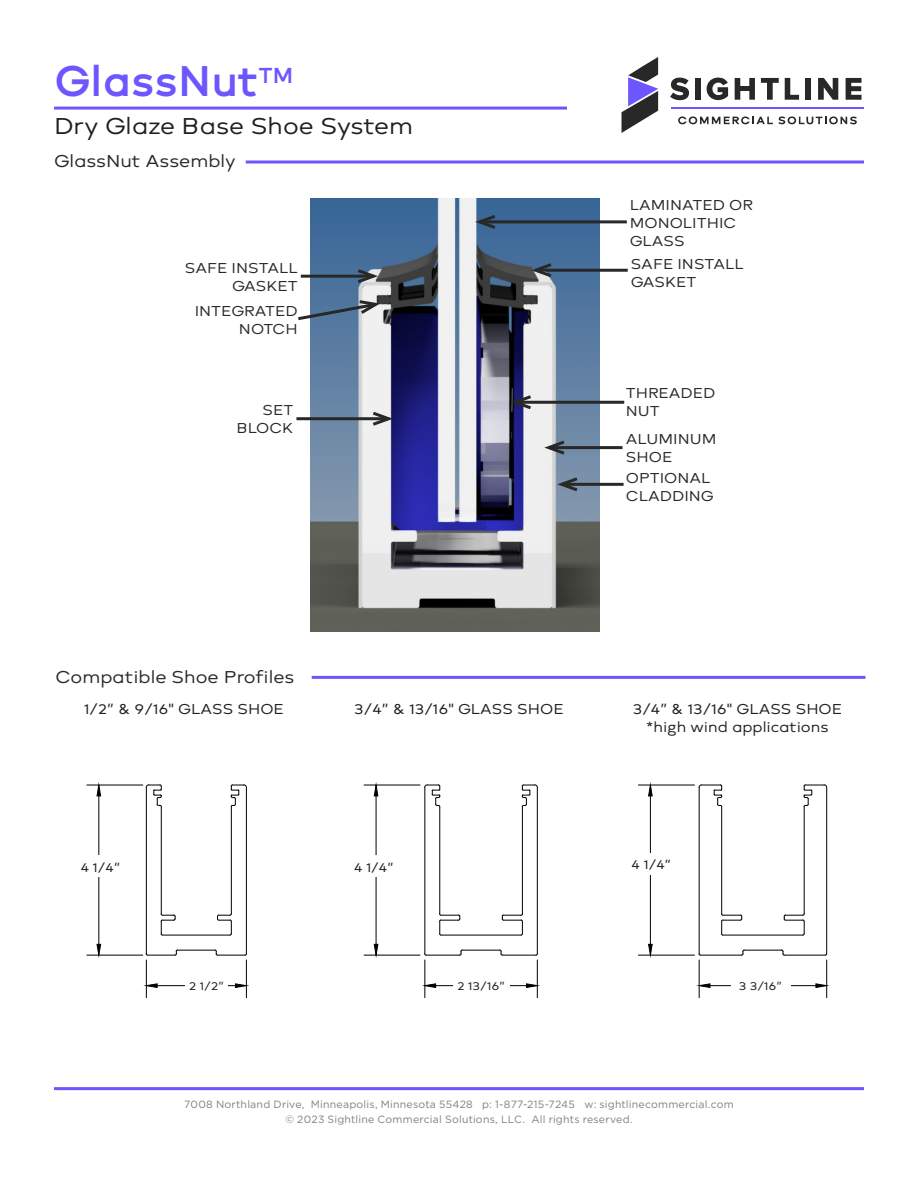
<style>
.page{position:relative;width:918px;height:1188px;background:#fff}
.page>*{position:absolute;margin:0;border:0;box-sizing:border-box;transform-origin:0 0}
.t1{font:700 45px "Brooklyn";letter-spacing:-.01em;color:#6c57ff;scale:.95 1}
.t2{font:24px "Brooklyn";color:#231f20}
.t3{font:18px "Brooklyn";color:#282828}
.t4{font:15px/18px "Brooklyn";color:#282828}
.t5{font:15px "Brooklyn";color:#231f20}
.t6{font:13.5px "Brooklyn";color:#231f20}
.t7{font:12px "Brooklyn";color:#231f20}
.t8{font:10.5px/15.1px "Gotham";letter-spacing:.02em;color:#7f7f7f;text-align:center}
</style>
<div class="page">
<hr style="left:54px;top:107px;width:513px;height:3px;background:#6c57ff">
<hr style="left:54px;top:1087px;width:810px;height:3px;background:#6c57ff">
<svg style="left:622px;top:57px;width:36px;height:76px"></svg>
<svg style="left:818px;top:78px;width:20px;height:22px"></svg>
<hr style="left:672px;top:107px;width:192px;height:2px;background:#6c57ff">
<svg style="left:707px;top:77px;width:21px;height:23px"></svg>
<svg style="left:735px;top:78px;width:20px;height:22px"></svg>
<svg style="left:846px;top:78px;width:16px;height:22px"></svg>
<svg style="left:670px;top:77px;width:19px;height:24px"></svg>
<svg style="left:761px;top:78px;width:18px;height:22px"></svg>
<svg style="left:785px;top:78px;width:14px;height:22px"></svg>
<div style="left:695px;top:78px;width:6px;height:22px;background:#282828"></div>
<div style="left:805px;top:78px;width:6px;height:22px;background:#282828"></div>
<svg style="left:678px;top:116px;width:179px;height:9px"></svg>
<img style="left:310px;top:199px;width:289px;height:432px">
<hr style="left:312px;top:676px;width:553px;height:3px;background:#6c57ff">
<svg style="left:246px;top:160px;width:618px;height:4px;background:#9080ff"></svg>
<hr style="left:87px;top:785px;width:56px;height:1px;background:#000">
<hr style="left:87px;top:955px;width:56px;height:1px;background:#000">
<hr style="left:99px;top:796px;width:1px;height:148px;background:#000">
<svg style="left:96px;top:784px;width:5px;height:13px"></svg>
<svg style="left:96px;top:944px;width:5px;height:12px"></svg>
<hr style="left:146px;top:960px;width:1px;height:38px;background:#000">
<hr style="left:246px;top:960px;width:1px;height:38px;background:#000">
<hr style="left:157px;top:985px;width:78px;height:1px;background:#000">
<svg style="left:146px;top:983px;width:12px;height:5px"></svg>
<svg style="left:235px;top:983px;width:12px;height:5px"></svg>
<hr style="left:246px;top:788px;width:1px;height:166px;background:#000">
<svg style="left:214px;top:949px;width:33px;height:7px"></svg>
<hr style="left:178px;top:950px;width:37px;height:1px;background:#000">
<svg style="left:145px;top:949px;width:33px;height:7px"></svg>
<hr style="left:146px;top:788px;width:1px;height:166px;background:#000">
<svg style="left:145px;top:785px;width:17px;height:22px"></svg>
<hr style="left:161px;top:807px;width:1px;height:107px;background:#000">
<svg style="left:160px;top:913px;width:16px;height:23px"></svg>
<hr style="left:163px;top:935px;width:67px;height:1px;background:#000">
<svg style="left:217px;top:913px;width:15px;height:23px"></svg>
<hr style="left:231px;top:807px;width:1px;height:107px;background:#000">
<svg style="left:230px;top:785px;width:17px;height:22px"></svg>
<div style="left:73px;top:856px;width:55px;height:21px;background:#fff"></div>
<div style="left:185px;top:974px;width:43px;height:24px;background:#fff"></div>
<hr style="left:699px;top:960px;width:1px;height:38px;background:#000">
<hr style="left:826px;top:960px;width:1px;height:38px;background:#000">
<hr style="left:710px;top:985px;width:106px;height:1px;background:#000">
<svg style="left:698px;top:983px;width:13px;height:5px"></svg>
<svg style="left:815px;top:983px;width:12px;height:5px"></svg>
<hr style="left:638px;top:785px;width:56px;height:1px;background:#000">
<hr style="left:638px;top:955px;width:56px;height:1px;background:#000">
<hr style="left:650px;top:796px;width:1px;height:148px;background:#000">
<svg style="left:648px;top:784px;width:5px;height:13px"></svg>
<svg style="left:648px;top:944px;width:5px;height:12px"></svg>
<hr style="left:721px;top:807px;width:1px;height:107px;background:#000">
<svg style="left:721px;top:913px;width:21px;height:23px"></svg>
<hr style="left:723px;top:935px;width:80px;height:1px;background:#000">
<svg style="left:783px;top:913px;width:22px;height:23px"></svg>
<hr style="left:804px;top:807px;width:1px;height:107px;background:#000">
<svg style="left:803px;top:785px;width:24px;height:22px"></svg>
<hr style="left:826px;top:788px;width:1px;height:166px;background:#000">
<hr style="left:784px;top:955px;width:41px;height:1px;background:#000">
<svg style="left:781px;top:949px;width:4px;height:7px"></svg>
<hr style="left:744px;top:950px;width:38px;height:1px;background:#000">
<svg style="left:741px;top:949px;width:4px;height:7px"></svg>
<hr style="left:700px;top:955px;width:42px;height:1px;background:#000">
<hr style="left:699px;top:788px;width:1px;height:166px;background:#000">
<svg style="left:698px;top:785px;width:24px;height:22px"></svg>
<div style="left:625px;top:853px;width:52px;height:21px;background:#fff"></div>
<div style="left:731px;top:974px;width:59px;height:24px;background:#fff"></div>
<hr style="left:425px;top:960px;width:1px;height:38px;background:#000">
<hr style="left:537px;top:960px;width:1px;height:38px;background:#000">
<hr style="left:436px;top:985px;width:91px;height:1px;background:#000">
<svg style="left:424px;top:983px;width:12px;height:5px"></svg>
<svg style="left:526px;top:983px;width:12px;height:5px"></svg>
<hr style="left:364px;top:785px;width:56px;height:1px;background:#000">
<hr style="left:364px;top:955px;width:56px;height:1px;background:#000">
<hr style="left:376px;top:796px;width:1px;height:148px;background:#000">
<svg style="left:374px;top:784px;width:5px;height:13px"></svg>
<svg style="left:374px;top:944px;width:5px;height:12px"></svg>
<hr style="left:440px;top:807px;width:1px;height:107px;background:#000">
<svg style="left:439px;top:913px;width:22px;height:23px"></svg>
<hr style="left:441px;top:935px;width:80px;height:1px;background:#000">
<svg style="left:501px;top:913px;width:22px;height:23px"></svg>
<hr style="left:522px;top:807px;width:1px;height:107px;background:#000">
<svg style="left:522px;top:785px;width:16px;height:22px"></svg>
<hr style="left:537px;top:788px;width:1px;height:166px;background:#000">
<hr style="left:502px;top:955px;width:34px;height:1px;background:#000">
<svg style="left:499px;top:949px;width:4px;height:7px"></svg>
<hr style="left:462px;top:950px;width:38px;height:1px;background:#000">
<svg style="left:459px;top:949px;width:4px;height:7px"></svg>
<hr style="left:426px;top:955px;width:34px;height:1px;background:#000">
<hr style="left:425px;top:788px;width:1px;height:166px;background:#000">
<svg style="left:424px;top:785px;width:17px;height:22px"></svg>
<div style="left:453px;top:974px;width:57px;height:24px;background:#fff"></div>
<div style="left:349px;top:856px;width:50px;height:21px;background:#fff"></div>
<hr style="left:296px;top:417px;width:93px;height:3px;background:#282828">
<svg style="left:369px;top:409px;width:28px;height:19px"></svg>
<hr style="left:301px;top:275px;width:73px;height:3px;background:#282828">
<svg style="left:354px;top:267px;width:28px;height:19px"></svg>
<hr style="left:536px;top:269px;width:92px;height:3px;background:#282828">
<svg style="left:527px;top:261px;width:28px;height:19px"></svg>
<hr style="left:480px;top:220px;width:147px;height:3px;background:#282828">
<svg style="left:471px;top:212px;width:28px;height:19px"></svg>
<hr style="left:515px;top:401px;width:109px;height:3px;background:#282828">
<svg style="left:506px;top:393px;width:28px;height:19px"></svg>
<hr style="left:549px;top:446px;width:74px;height:3px;background:#282828">
<svg style="left:540px;top:438px;width:28px;height:19px"></svg>
<hr style="left:562px;top:483px;width:62px;height:3px;background:#282828">
<svg style="left:553px;top:475px;width:28px;height:19px"></svg>
<svg style="left:298px;top:298px;width:86px;height:24px"></svg>
<h1 class="t1" style="left:54px;top:59px;width:254px">GlassNut<sup>TM</sup></h1>
<h2 class="t2" style="left:54px;top:114px;width:361px">Dry Glaze Base Shoe System</h2>
<p class="t3" style="left:54px;top:153px;width:183px">GlassNut Assembly</p>
<p class="t4" style="left:185px;top:260px;width:114px">SAFE INSTALL</p>
<p class="t4" style="left:232px;top:278px;width:67px">GASKET</p>
<p class="t4" style="left:195px;top:303px;width:105px;text-align:right">INTEGRATED<br>NOTCH</p>
<p class="t4" style="left:263px;top:402px;width:32px">SET</p>
<p class="t4" style="left:237px;top:420px;width:58px">BLOCK</p>
<p class="t4" style="left:630px;top:197px;width:125px">LAMINATED OR<br>MONOLITHIC<br>GLASS</p>
<p class="t4" style="left:631px;top:255px;width:114px">SAFE INSTALL</p>
<p class="t4" style="left:631px;top:273px;width:67px">GASKET</p>
<p class="t4" style="left:626px;top:385px;width:91px">THREADED</p>
<p class="t4" style="left:626px;top:403px;width:35px">NUT</p>
<p class="t4" style="left:626px;top:430px;width:92px">ALUMINUM<br>SHOE</p>
<p class="t4" style="left:626px;top:470px;width:86px">OPTIONAL</p>
<p class="t4" style="left:626px;top:488px;width:89px">CLADDING</p>
<p class="t3" style="left:56px;top:668px;width:240px">Compatible Shoe Profiles</p>
<p class="t5" style="left:84px;top:702px;width:201px">1/2” &amp; 9/16" GLASS SHOE</p>
<p class="t5" style="left:354px;top:702px;width:211px">3/4” &amp; 13/16" GLASS SHOE</p>
<p class="t5" style="left:633px;top:702px;width:211px">3/4” &amp; 13/16" GLASS SHOE</p>
<p class="t5" style="left:646px;top:720px;width:184px">*high wind applications</p>
<p class="t6" style="left:81px;top:861px;width:41px">4 1/4”</p>
<p class="t6" style="left:354px;top:861px;width:41px">4 1/4”</p>
<p class="t6" style="left:632px;top:858px;width:41px">4 1/4”</p>
<p class="t7" style="left:189px;top:981px;width:36px">2 1/2”</p>
<p class="t7" style="left:458px;top:981px;width:49px">2 13/16”</p>
<p class="t7" style="left:739px;top:981px;width:45px">3 3/16”</p>
<p class="t8" style="left:184px;top:1096px;width:551px">7008 Northland Drive, Minneapolis, Minnesota 55428 p: 1-877-215-7245 w: sightlinecommercial.com © 2023 Sightline Commercial Solutions, LLC. All rights reserved.</p>
</div>
